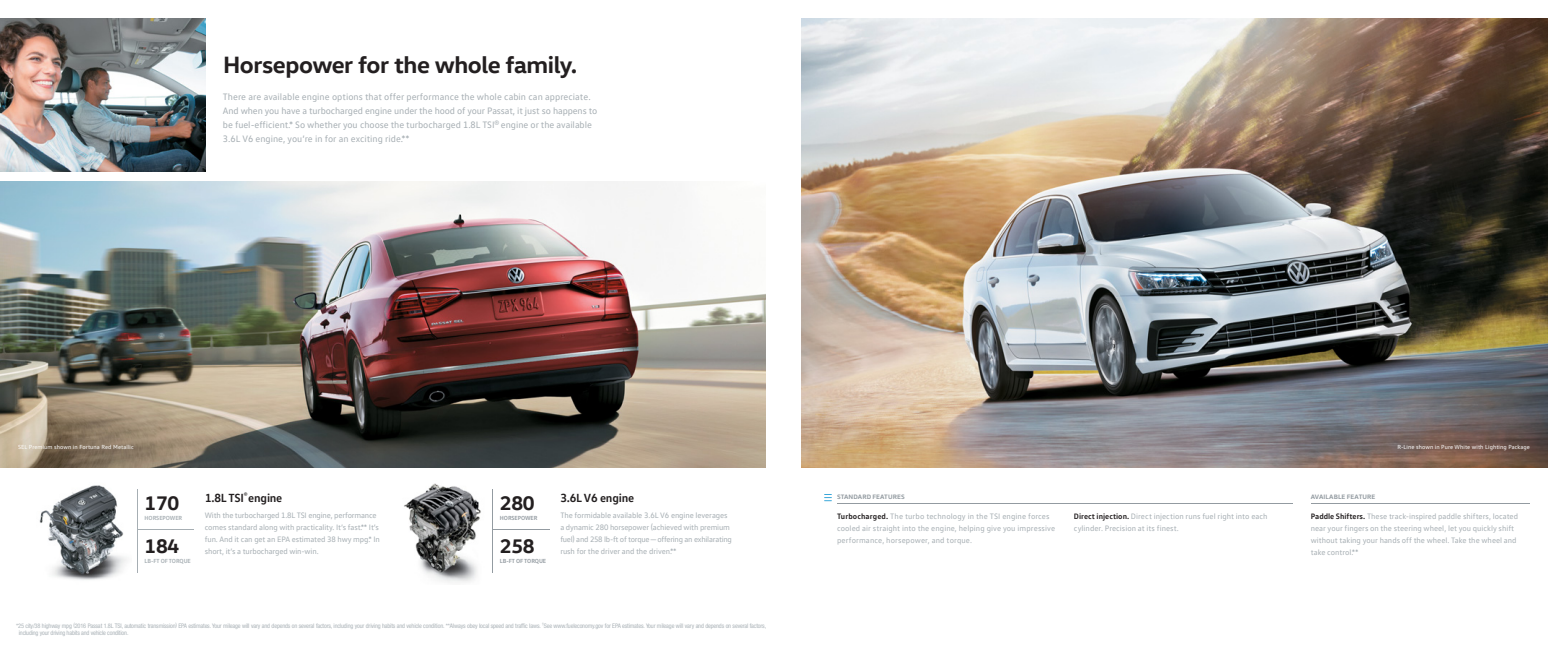
<style>
.page{position:relative;width:1566px;height:648px;background:#fff}
.page>*{position:absolute;margin:0;border:0;box-sizing:border-box;transform-origin:0 0}
.t1{font:700 24px "VW Head";letter-spacing:-.02em;color:#231f20}
.t2{font:700 20px "VW Head";letter-spacing:-.02em;color:#231f20}
.t3{font:700 12px "VW Text";letter-spacing:-.015em;color:#231f20}
.t4{font:9.5px/14px "VW Text";letter-spacing:-.005em;color:#a6aeb3}
.t5{font:8px/12px "VW Text";letter-spacing:-.005em;color:#a6aeb3}
.t6{font:8px/12px "VW Text";letter-spacing:.015em;color:#a6aeb3}
.t7{font:700 6.5px "VW Head";letter-spacing:.015em;color:#939ba1}
.t8{font:condensed 6.2px/7px "Helvetica Neue";letter-spacing:-.02em;color:#abb3b8}
.t9{font:6px "VW Text";letter-spacing:.01em;color:#fff}
.t10{font:700 6px "VW Text";letter-spacing:-.015em;color:#a6aeb3}
.t11{font:700 6px "VW Text";letter-spacing:-.015em;color:#939ba1}
.s1{font-weight:700;color:#231f20}
</style>
<div class="page">
<img style="left:0;top:182px;width:765px;height:285px">
<img style="left:801px;top:18px;width:747px;height:449px">
<img style="left:0;top:18px;width:205px;height:154px">
<img style="left:39px;top:485px;width:88px;height:95px">
<img style="left:404px;top:483px;width:77px;height:99px">
<hr style="left:493px;top:529px;width:57px;height:1px;background:#939ba1">
<hr style="left:137px;top:529px;width:57px;height:1px;background:#a6aeb3">
<hr style="left:492px;top:489px;width:1px;height:83px;background:#939ba1">
<hr style="left:137px;top:489px;width:1px;height:83px;background:#a6aeb3">
<hr style="left:837px;top:503px;width:456px;height:1px;background:#939ba1">
<svg style="left:824px;top:494px;width:8px;height:7px"></svg>
<hr style="left:1311px;top:503px;width:219px;height:1px;background:#939ba1">
<h1 class="t1" style="left:223px;top:57px;width:356px">Horsepower for the whole family.</h1>
<p class="t4" style="left:223px;top:90px;width:376px">There are available engine options that offer performance the whole cabin can appreciate.<br>And when you have a turbocharged engine under the hood of your Passat, it just so happens to be fuel-efficient.* So whether you choose the turbocharged 1.8L TSI® engine or the available 3.6L V6 engine, you’re in for an exciting ride.**</p>
<p class="t9" style="left:18px;top:445px;width:117px">SEL Premium shown in Fortuna Red Metallic</p>
<p class="t9" style="left:1397px;top:445px;width:134px">R-Line shown in Pure White with Lighting Package</p>
<h3 class="t3" style="left:205px;top:494px;width:79px">1.8L TSI<sup>®</sup> engine</h3>
<h3 class="t3" style="left:560px;top:494px;width:75px">3.6L V6 engine</h3>
<p class="t5" style="left:560px;top:510px;width:173px">The formidable available 3.6L V6 engine leverages a dynamic 280 horsepower (achieved with premium fuel) and 258 lb-ft of torque — offering an exhilarating rush for the driver and the driven.**</p>
<p class="t7" style="left:837px;top:495px;width:69px">STANDARD FEATURES</p>
<p class="t7" style="left:1311px;top:495px;width:66px">AVAILABLE FEATURE</p>
<h2 class="t2" style="left:145px;top:496px;width:36px">170</h2>
<h2 class="t2" style="left:500px;top:496px;width:36px">280</h2>
<h2 class="t2" style="left:145px;top:539px;width:36px">184</h2>
<p class="t5" style="left:205px;top:510px;width:177px">With the turbocharged 1.8L TSI engine, performance comes standard along with practicality. It’s fast.** It’s fun. And it can get an EPA estimated 38 hwy mpg.* In short, it’s a turbocharged win-win.</p>
<p class="t6" style="left:837px;top:511px;width:220px"><span class="s1">Turbocharged.</span> The turbo technology in the TSI engine forces cooled air straight into the engine, helping give you impressive performance, horsepower, and torque.</p>
<p class="t5" style="left:1074px;top:511px;width:195px"><span class="s1">Direct injection.</span> Direct injection runs fuel right into each cylinder. Precision at its finest.</p>
<p class="t5" style="left:1311px;top:511px;width:209px"><span class="s1">Paddle Shifters.</span> These track-inspired paddle shifters, located near your fingers on the steering wheel, let you quickly shift without taking your hands off the wheel. Take the wheel and take control.**</p>
<p class="t10" style="left:145px;top:515px;width:39px">HORSEPOWER</p>
<p class="t11" style="left:500px;top:515px;width:39px">HORSEPOWER</p>
<p class="t10" style="left:145px;top:559px;width:48px">LB-FT OF TORQUE</p>
<p class="t11" style="left:500px;top:559px;width:48px">LB-FT OF TORQUE</p>
<h2 class="t2" style="left:500px;top:539px;width:36px">258</h2>
<p class="t8" style="left:19px;top:622px;width:749px;text-indent:-3px">*25 city/38 highway mpg (2016 Passat 1.8L TSI, automatic transmission) EPA estimates. Your mileage will vary and depends on several factors, including your driving habits and vehicle condition. **Always obey local speed and traffic laws. <sup>†</sup>See www.fueleconomy.gov for EPA estimates. Your mileage will vary and depends on several factors, including your driving habits and vehicle condition.</p>
</div>
